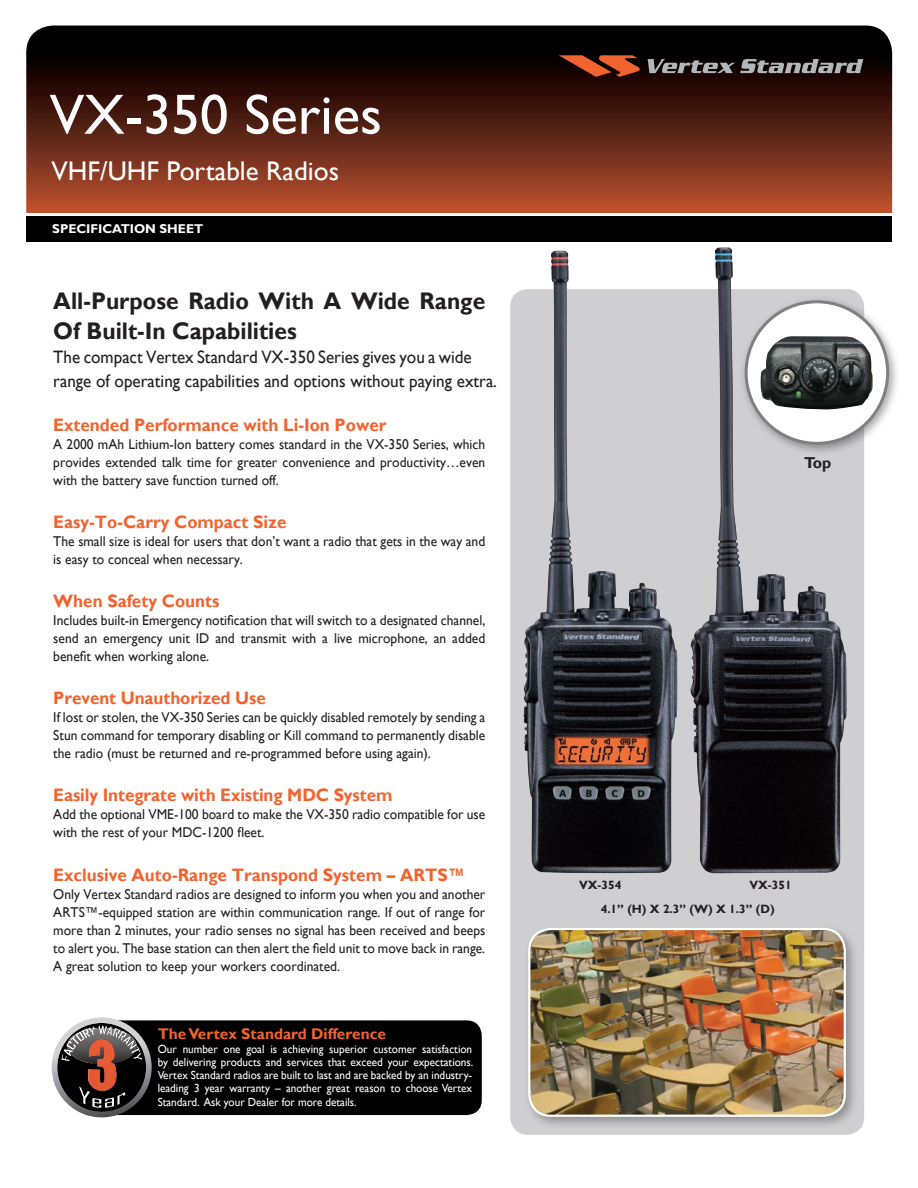
<style>
.page{position:relative;width:918px;height:1188px;background:#fff}
.page>*{position:absolute;margin:0;border:0;box-sizing:border-box;transform-origin:0 0}
.Product_name{font:57px "Gill Sans";color:#fff}
.Product_name-2{font:27px "Gill Sans";color:#fff}
.Body_Heading_1{font:700 24px/30px "Gill Sans";color:#231f20;scale:.95 1}
.Body_Heading_1-2{font:700 18px "Gill Sans";color:#f2642f;scale:.95 1}
.Body_copy{font:18px/24px "Gill Sans";color:#231f20;scale:.95 1}
.Body_copy-2{font:700 15.75px "Gill Sans";color:#231f20}
.Body_Heading_1-3{font:700 15.45px "Gill Sans";color:#f2642f}
.Body_copy-3{font:14.25px/18px "Gill Sans";color:#231f20;text-align:justify;scale:.95 1}
.Data_sheet_header{font:700 12.75px "Gill Sans";color:#fff}
.Data_sheet_header-2{font:700 12px "Gill Sans";color:#231f20}
.Body_copy-4{font:11.7px/13.2px "Gill Sans";color:#fff;text-align:justify;scale:.95 1}
.s1{font-style:inherit}
</style>
<div class="page">
<div style="left:510px;top:289px;width:354px;height:846px;background:#cfced1;border-radius:18px"></div>
<svg style="left:26px;top:26px;width:866px;height:212px;background:#512012"></svg>
<svg style="left:647px;top:59px;width:216px;height:14px;background:#5e5c5d"></svg>
<svg style="left:559px;top:55px;width:82px;height:22px;background:#863518"></svg>
<div style="left:26px;top:215px;width:866px;height:27px;background:#000"></div>
<hr style="left:14px;top:213px;width:901px;height:3px;background:#fff">
<div style="left:523px;top:923px;width:337px;height:208px;background:#231f20;opacity:.35"></div>
<img style="left:529px;top:929px;width:316px;height:187px;border-radius:22px">
<div style="left:528px;top:928px;width:318px;height:189px;border:2px solid #fff;border-radius:22px"></div>
<div style="left:739px;top:295px;width:162px;height:162px;background:#231f20;opacity:.4"></div>
<svg style="left:746px;top:302px;width:142px;height:141px"></svg>
<img style="left:853px;top:336px;width:20px;height:74px">
<img style="left:517px;top:250px;width:161px;height:624px">
<img style="left:690px;top:247px;width:163px;height:627px">
<div style="left:89px;top:1019px;width:394px;height:97px;background:#000;border-radius:16px"></div>
<div style="left:88px;top:1018px;width:396px;height:99px;border:2px solid #fff;border-radius:16px"></div>
<svg style="left:57px;top:1023px;width:89px;height:89px"></svg>
<p class="Product_name" style="left:50px;top:81px;width:334px">VX-350 Series</p>
<p class="Product_name-2" style="left:51px;top:155px;width:289px">VHF/UHF Portable Radios</p>
<p class="Data_sheet_header" style="left:52px;top:221px;width:135px">SPECIFICATION Sheet</p>
<p class="Body_Heading_1" style="left:53px;top:287px;width:456px">All-Purpose Radio With A Wide Range<br>Of Built-In Capabilities</p>
<p class="Body_copy" style="left:53px;top:346px;width:469px">The compact Vertex Standard VX-350 Series gives you a wide range of operating capabilities and options without paying extra.</p>
<p class="Body_Heading_1-2" style="left:53px;top:414px;width:352px">Extended Performance with L<span class="s1">i-Ion Power</span></p>
<p class="Body_copy-3" style="left:53px;top:435px;width:456px">A 2000 mAh Lithium-Ion battery comes standard in the VX-350 Series, which provides extended talk time for greater convenience and productivity…even with the battery save function turned off.</p>
<p class="Body_Heading_1-2" style="left:53px;top:511px;width:247px">Easy-To-Carry Compact Size</p>
<p class="Body_copy-3" style="left:53px;top:532px;width:456px">The small size is ideal for users that don’t want a radio that gets in the way and is easy to conceal when necessary.</p>
<p class="Body_Heading_1-2" style="left:53px;top:590px;width:176px">When Safety Counts</p>
<p class="Body_copy-3" style="left:53px;top:612px;width:456px">Includes built-in Emergency notification that will switch to a designated channel, send an emergency unit ID and transmit with a live microphone, an added benefit when working alone.</p>
<p class="Body_Heading_1-2" style="left:53px;top:687px;width:225px">Prevent Unauthorized Use</p>
<p class="Body_copy-3" style="left:53px;top:709px;width:456px">If lost or stolen, the VX-350 Series can be quickly disabled remotely by sending a Stun command for temporary disabling or Kill command to permanently disable the radio (must be returned and re-programmed before using again).</p>
<p class="Body_Heading_1-2" style="left:53px;top:785px;width:358px">Easily Integrate with Existing MDC System</p>
<p class="Body_copy-3" style="left:53px;top:806px;width:456px">Add the optional VME-100 board to make the VX-350 radio compatible for use with the rest of your MDC-1200 fleet.</p>
<p class="Body_Heading_1-2" style="left:53px;top:864px;width:435px">Exclusive Auto-Range Transpond System – ARTS™</p>
<p class="Body_copy-3" style="left:53px;top:885px;width:456px">Only Vertex Standard radios are designed to inform you when you and another ARTS™-equipped station are within communication range. If out of range for more than 2 minutes, your radio senses no signal has been received and beeps to alert you. The base station can then alert the field unit to move back in range.<br>A great solution to keep your workers coordinated.</p>
<p class="Body_Heading_1-3" style="left:158px;top:1025px;width:230px">The Vertex Standard Difference</p>
<p class="Body_copy-4" style="left:158px;top:1042px;width:334px">Our number one goal is achieving superior customer satisfaction by delivering products and services that exceed your expectations.<br>Vertex Standard radios are built to last and are backed by an industry&shy;leading 3 year warranty – another great reason to choose Vertex Standard. Ask your Dealer for more details.</p>
<p class="Body_copy-2" style="left:804px;top:453px;width:29px">Top</p>
<p class="Data_sheet_header-2" style="left:579px;top:878px;width:44px">VX-354</p>
<p class="Data_sheet_header-2" style="left:749px;top:878px;width:44px">VX-351</p>
<p class="Data_sheet_header-2" style="left:601px;top:902px;width:175px">4.1” (H) x 2.3” (W) x 1.3” (D)</p>
</div>
